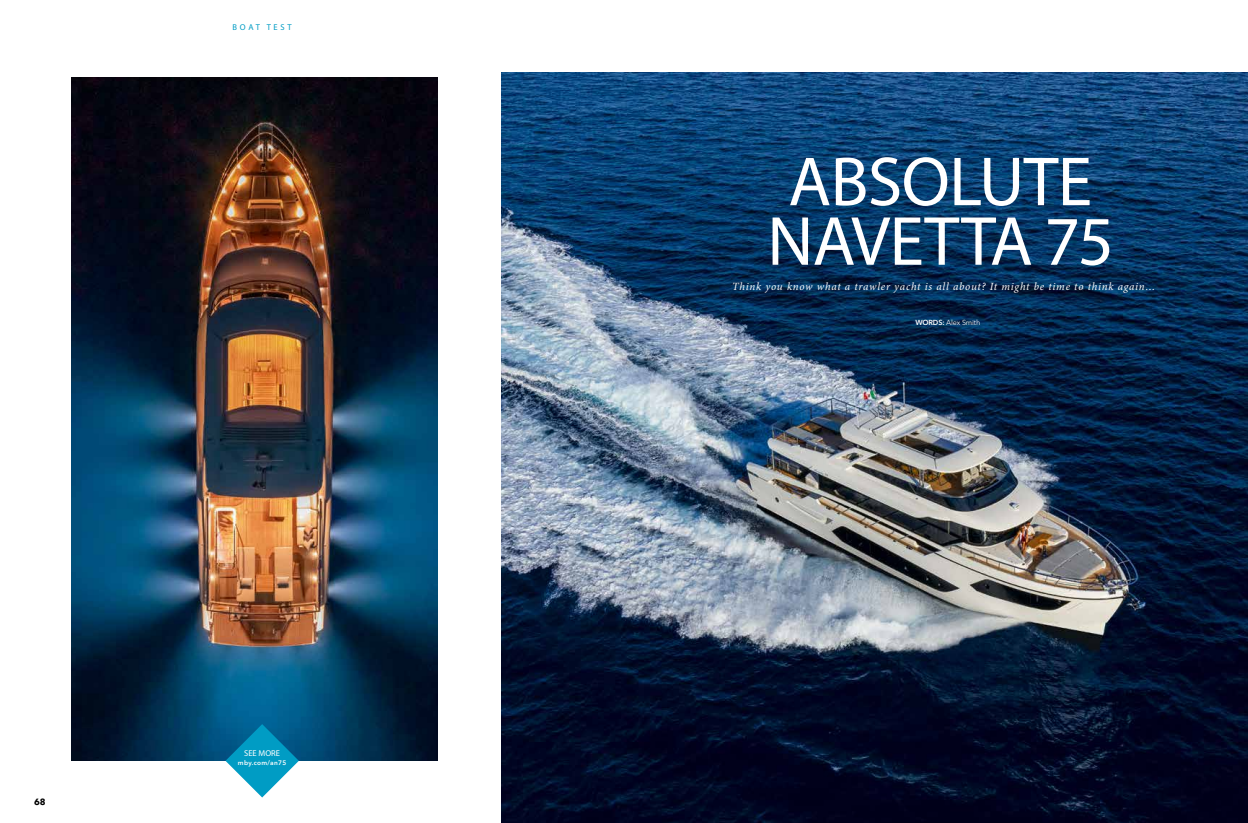
<style>
.page{position:relative;width:1248px;height:823px;background:#fff}
.page>*{position:absolute;margin:0;border:0;box-sizing:border-box;transform-origin:0 0}
.t1{font:70px/59.5px "Myriad Pro";letter-spacing:-.01em;color:#fff;text-align:center}
.t2{font:italic 11px "Minion Pro";letter-spacing:.065em;color:#fff}
.t3{font:700 9px "Avenir Next LT Pro";color:#000}
.t4{font:8.5px "Myriad Pro";letter-spacing:.32em;color:#009cc4}
.t5{font:8.5px "Myriad Pro";color:#fff}
.t6{font:7.2px "Avenir Next LT Pro";letter-spacing:-.015em;color:#fff}
.t7{font:600 6.5px "Avenir Next LT Pro";letter-spacing:.04em;color:#fff}
.s1{font-weight:600}
</style>
<div class="page">
<img style="left:501px;top:72px;width:746px;height:750px">
<img style="left:71px;top:78px;width:366px;height:682px">
<svg style="left:225px;top:723px;width:74px;height:74px"></svg>
<p class="t4" style="left:233px;top:22px;width:60px">BOAT TEST</p>
<p class="t3" style="left:34px;top:795px;width:13px">68</p>
<p class="t5" style="left:244px;top:747px;width:37px">SEE MORE</p>
<p class="t7" style="left:238px;top:758px;width:50px">mby.com/an75</p>
<h1 class="t1" style="left:767px;top:151px;width:348px">ABSOLUTE<br>NAVETTA 75</h1>
<p class="t2" style="left:732px;top:279px;width:425px">Think you know what a trawler yacht is all about? It might be time to think again…</p>
<p class="t6" style="left:915px;top:318px;width:67px"><span class="s1">WORDS:</span> Alex Smith</p>
</div>
